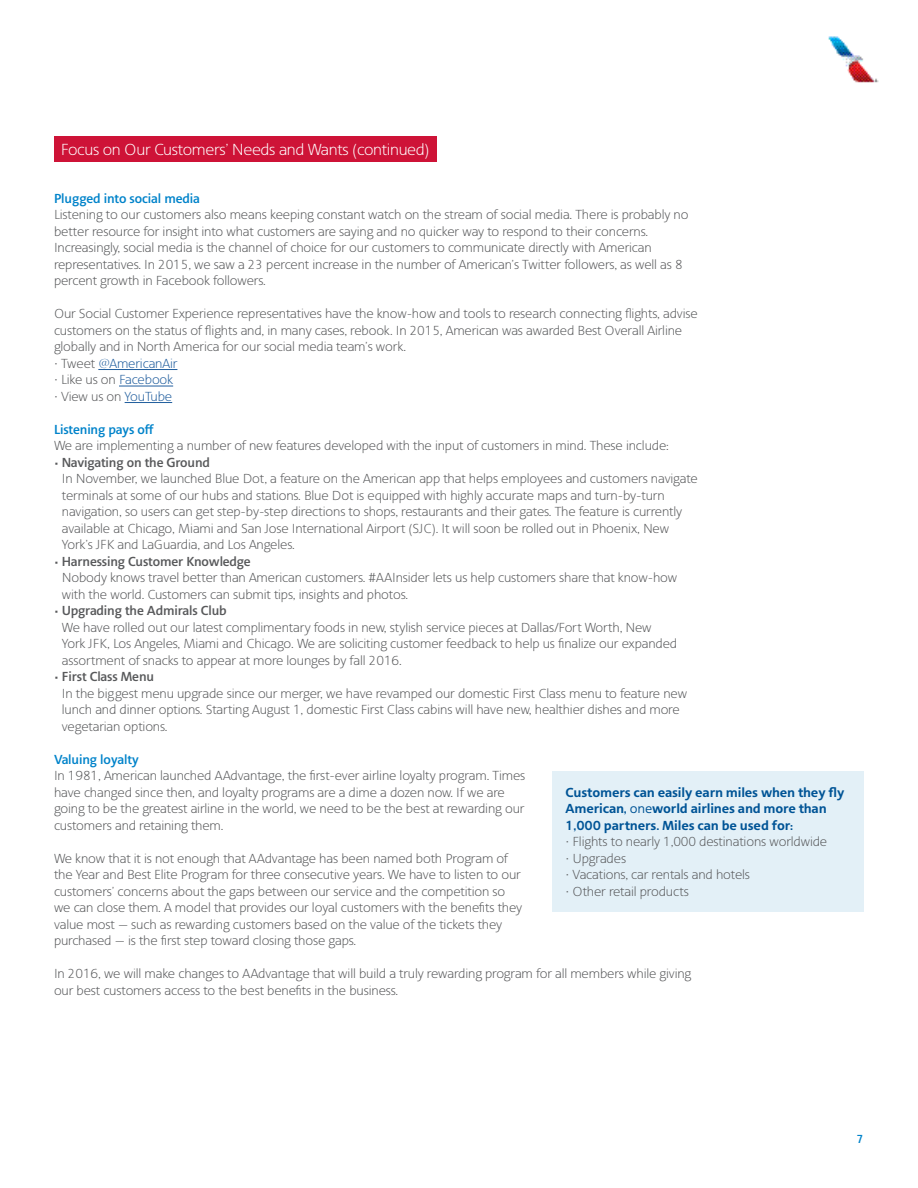
<style>
.page{position:relative;width:918px;height:1188px;background:#fff}
.page>*{position:absolute;margin:0;border:0;box-sizing:border-box;transform-origin:0 0}
.t1{font:300 16.5px "American Sans";letter-spacing:-.02em;color:#fff}
.t2{font:300 13.5px/16.5px "American Sans";letter-spacing:-.01em;color:#58595b}
.t3{font:700 13.5px/16.5px "American Sans";letter-spacing:-.01em;color:#005496}
.t4{font:500 13.5px "American Sans";letter-spacing:-.01em;color:#0083ca}
.t5{font:300 13.5px "American Sans";letter-spacing:-.01em;color:#215e9e}
.t6{font:500 12px "American Sans";color:#0083ca}
.s1{color:#58595b}
.s2{color:#215e9e}
.s3{font-weight:500}
.s4{font-weight:400}
</style>
<div class="page">
<img style="left:828px;top:37px;width:51px;height:46px">
<div style="left:552px;top:771px;width:312px;height:141px;background:#e3f0f7"></div>
<hr style="left:98px;top:369px;width:79px;height:1px;background:#215e9e">
<hr style="left:119px;top:386px;width:54px;height:1px;background:#215e9e">
<hr style="left:125px;top:402px;width:47px;height:1px;background:#215e9e">
<div style="left:54px;top:136px;width:382px;height:26px;background:#ce1337"></div>
<p class="t1" style="left:61px;top:141px;width:370px">Focus on Our Customers’ Needs and Wants (continued)</p>
<p class="t4" style="left:54px;top:190px;width:147px">Plugged into social media</p>
<p class="t2" style="left:54px;top:206px;width:636px">Listening to our customers also means keeping constant watch on the stream of social media. There is probably no better resource for insight into what customers are saying and no quicker way to respond to their concerns.</p>
<p class="t2" style="left:54px;top:239px;width:630px">Increasingly, social media is the channel of choice for our customers to communicate directly with American representatives. In 2015, we saw a 23 percent increase in the number of American’s Twitter followers, as well as 8 percent growth in Facebook followers.</p>
<p class="t2" style="left:54px;top:305px;width:645px">Our Social Customer Experience representatives have the know-how and tools to research connecting flights, advise customers on the status of flights and, in many cases, rebook. In 2015, American was awarded Best Overall Airline globally and in North America for our social media team’s work.</p>
<p class="t5" style="left:54px;top:356px;width:125px"><span class="s1">• Tweet</span> @AmericanAir</p>
<p class="t2" style="left:54px;top:371px;width:121px">• Like us on <span class="s2">Facebook</span></p>
<p class="t2" style="left:54px;top:388px;width:120px">• View us on <span class="s2">YouTube</span></p>
<p class="t4" style="left:54px;top:421px;width:101px">Listening pays off</p>
<p class="t2" style="left:54px;top:437px;width:616px">We are implementing a number of new features developed with the input of customers in mind. These include:</p>
<p class="t2" style="left:62px;top:454px;width:638px;text-indent:-8px"><span class="s3">• Navigating on the Ground<br></span>In November, we launched Blue Dot, a feature on the American app that helps employees and customers navigate terminals at some of our hubs and stations. Blue Dot is equipped with highly accurate maps and turn-by-turn navigation, so users can get step-by-step directions to shops, restaurants and their gates. The feature is currently available at Chicago, Miami and San Jose International Airport (SJC). It will soon be rolled out in Phoenix, New York’s JFK and LaGuardia, and Los Angeles.</p>
<p class="t2" style="left:62px;top:553px;width:617px;text-indent:-8px"><span class="s3">• Harnessing Customer Knowledge<br></span>Nobody knows travel better than American customers. #AAInsider lets us help customers share that know-how with the world. Customers can submit tips, insights and photos.</p>
<p class="t2" style="left:62px;top:602px;width:617px;text-indent:-8px"><span class="s3">• Upgrading the Admirals Club<br></span>We have rolled out our latest complimentary foods in new, stylish service pieces at Dallas/Fort Worth, New York JFK, Los Angeles, Miami and Chicago. We are soliciting customer feedback to help us finalize our expanded assortment of snacks to appear at more lounges by fall 2016.</p>
<p class="t2" style="left:62px;top:668px;width:627px;text-indent:-8px"><span class="s3">• First Class Menu<br></span>In the biggest menu upgrade since our merger, we have revamped our domestic First Class menu to feature new lunch and dinner options. Starting August 1, domestic First Class cabins will have new, healthier dishes and more vegetarian options.</p>
<p class="t4" style="left:54px;top:751px;width:86px">Valuing loyalty</p>
<p class="t2" style="left:54px;top:767px;width:473px">In 1981, American launched AAdvantage, the first-ever airline loyalty program. Times have changed since then, and loyalty programs are a dime a dozen now. If we are going to be the greatest airline in the world, we need to be the best at rewarding our customers and retaining them.</p>
<p class="t2" style="left:54px;top:850px;width:470px">We know that it is not enough that AAdvantage has been named both Program of the Year and Best Elite Program for three consecutive years. We have to listen to our customers’ concerns about the gaps between our service and the competition so we can close them. A model that provides our loyal customers with the benefits they value most — such as rewarding customers based on the value of the tickets they purchased — is the first step toward closing those gaps.</p>
<p class="t2" style="left:54px;top:965px;width:639px">In 2016, we will make changes to AAdvantage that will build a truly rewarding program for all members while giving our best customers access to the best benefits in the business.</p>
<p class="t3" style="left:566px;top:784px;width:280px">Customers can easily earn miles when they fly<br>American, <span class="s4">one</span>world airlines and more than<br>1,000 partners. Miles can be used for:</p>
<p class="t2" style="left:566px;top:833px;width:263px">• Flights to nearly 1,000 destinations worldwide</p>
<p class="t2" style="left:566px;top:850px;width:62px">• Upgrades</p>
<p class="t2" style="left:566px;top:866px;width:186px">• Vacations, car rentals and hotels</p>
<p class="t2" style="left:566px;top:883px;width:125px">• Other retail products</p>
<p class="t6" style="left:857px;top:1132px;width:9px">7</p>
</div>
